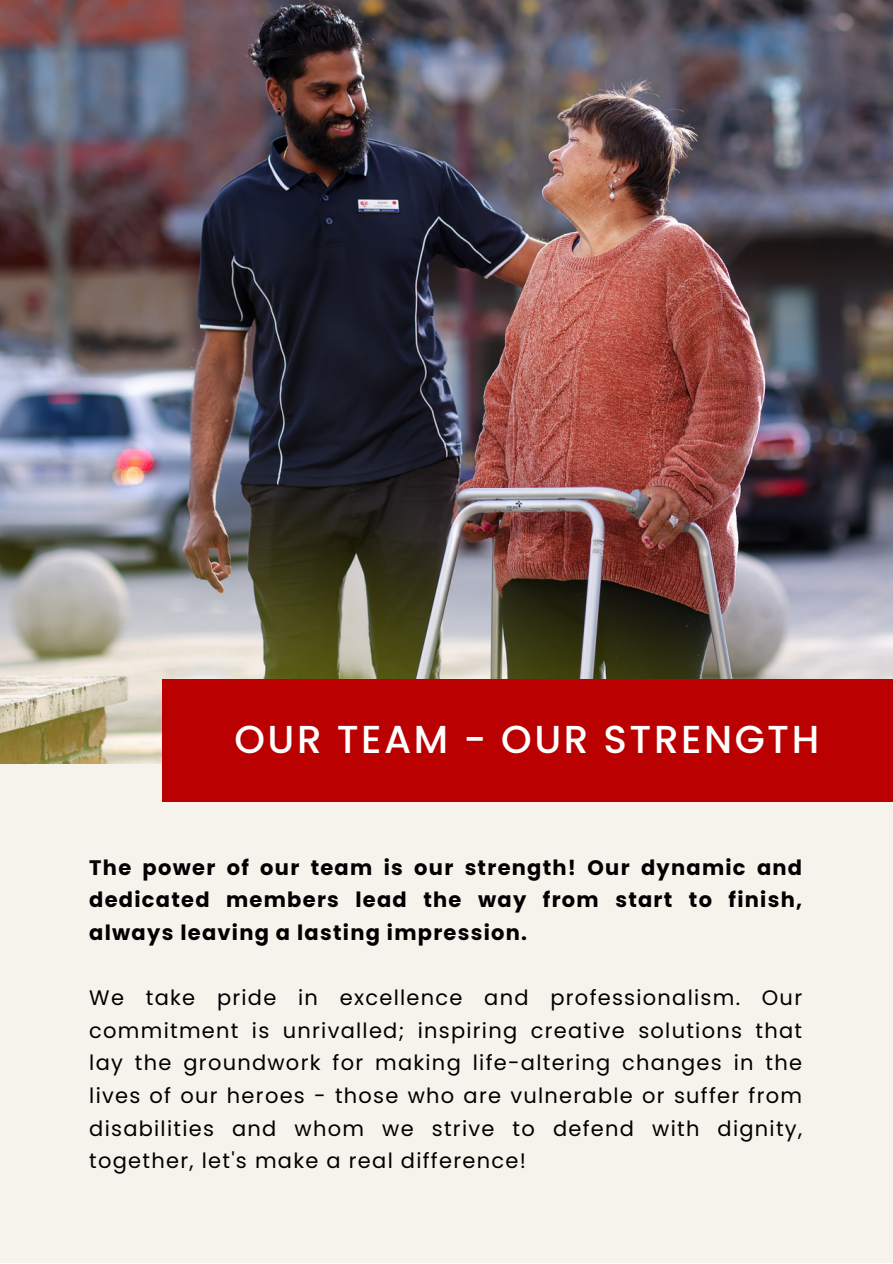
<style>
.page{position:relative;width:893px;height:1264px;background:#fff}
.page>*{position:absolute;margin:0;border:0;box-sizing:border-box;transform-origin:0 0}
.t1{font:500 39px "Poppins";letter-spacing:.065em;color:#fff}
.t2{font:21px/32.5px "Poppins";letter-spacing:.06em;color:#000;text-align:justify}
.t3{font:700 21px/32.5px "Poppins";letter-spacing:.06em;color:#000;text-align:justify}
</style>
<div class="page">
<div style="left:0;top:0;width:892px;height:1262px;background:#f6f3ed"></div>
<img style="left:0;top:0;width:892px;height:763px">
<div style="left:162px;top:679px;width:730px;height:122px;background:#ba0000"></div>
<p class="t1" style="left:234px;top:712px;width:586px">OUR TEAM - OUR STRENGTH</p>
<p class="t3" style="left:89px;top:851px;width:714px">The power of our team is our strength! Our dynamic and dedicated members lead the way from start to finish, always leaving a lasting impression.</p>
<p class="t2" style="left:89px;top:981px;width:714px">We take pride in excellence and professionalism. Our commitment is unrivalled; inspiring creative solutions that lay the groundwork for making life-altering changes in the lives of our heroes - those who are vulnerable or suffer from disabilities and whom we strive to defend with dignity, together, let's make a real difference!</p>
</div>
